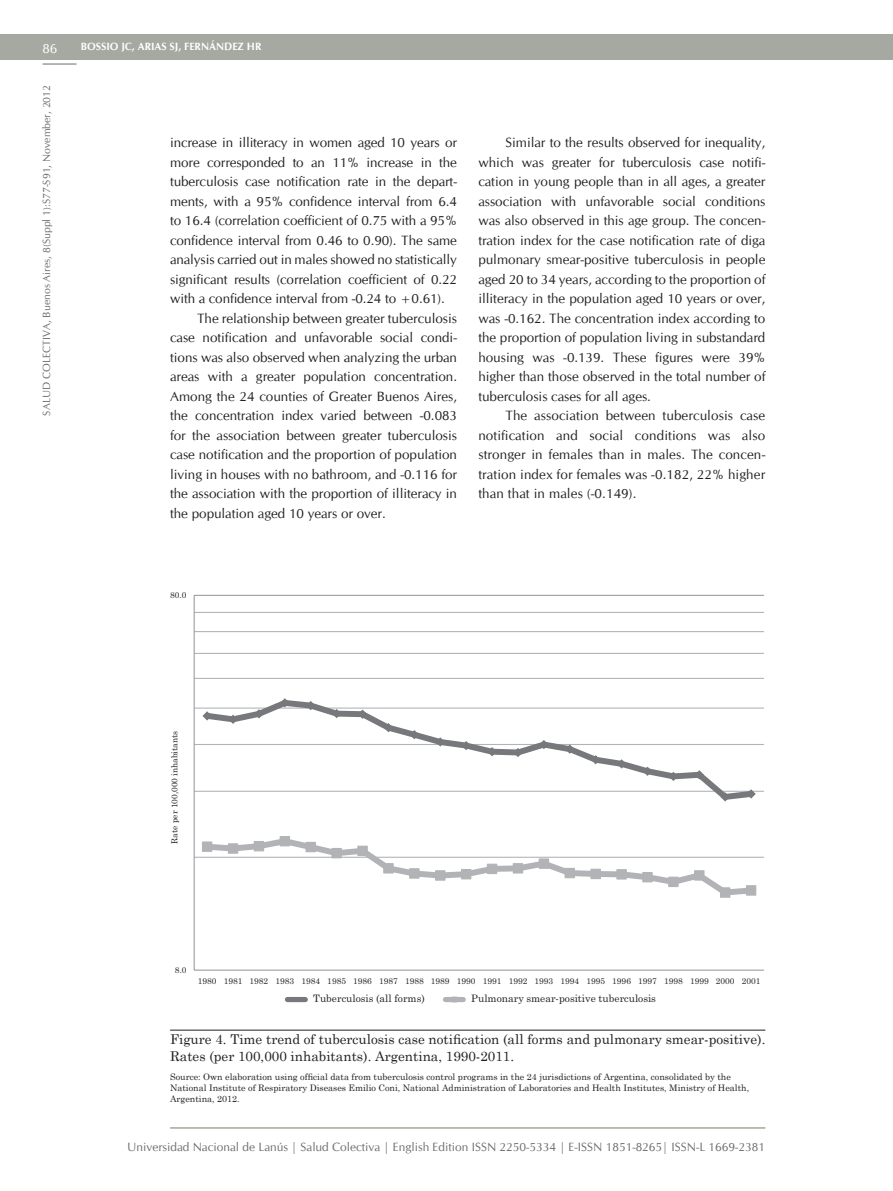
<style>
.page{position:relative;width:893px;height:1191px;background:#fff}
.page>*{position:absolute;margin:0;border:0;box-sizing:border-box;transform-origin:0 0}
.t1{font:13.5px/19.5px "CG Omega";color:#231f20;text-align:justify}
.t2{font:13.5px/16.2px "Century Schoolbook";color:#231f20}
.t3{font:13.5px "CG Omega";color:#fff}
.t4{font:12px "CG Omega";color:#6c6d70}
.t5{font:10.5px "CG Omega";color:#6c6d70}
.t6{font:700 10.5px "CG Omega";color:#fff}
.t7{font:10.2px "Century Schoolbook";color:#231f20}
.t8{font:9px/10.8px "Century Schoolbook";color:#231f20}
.t9{font:8.4px "Century Schoolbook";letter-spacing:.005em;color:#231f20}
</style>
<div class="page">
<div style="left:0;top:34px;width:893px;height:26px;background:#a6a9a1"></div>
<hr style="left:43px;top:64px;width:34px;height:1px;background:#6c6d70">
<hr style="left:170px;top:1127px;width:595px;height:1px;background:#a6a698">
<hr style="left:170px;top:1029px;width:595px;height:1px;background:#231f20">
<hr style="left:194px;top:856px;width:570px;height:1px;background:#b2b3b7">
<hr style="left:194px;top:790px;width:570px;height:2px;background:#b2b3b7">
<hr style="left:194px;top:744px;width:570px;height:1px;background:#b2b3b7">
<hr style="left:194px;top:707px;width:570px;height:1px;background:#b2b3b7">
<hr style="left:194px;top:678px;width:570px;height:1px;background:#b2b3b7">
<hr style="left:194px;top:653px;width:570px;height:1px;background:#b2b3b7">
<hr style="left:194px;top:631px;width:570px;height:1px;background:#b2b3b7">
<hr style="left:194px;top:612px;width:570px;height:1px;background:#b2b3b7">
<hr style="left:194px;top:595px;width:570px;height:1px;background:#989a9d">
<hr style="left:194px;top:595px;width:1px;height:375px;background:#989a9d">
<hr style="left:194px;top:969px;width:570px;height:1px;background:#989a9d">
<svg style="left:200px;top:700px;width:558px;height:102px"></svg>
<svg style="left:202px;top:711px;width:10px;height:9px"></svg>
<svg style="left:228px;top:714px;width:10px;height:10px"></svg>
<svg style="left:254px;top:709px;width:10px;height:9px"></svg>
<svg style="left:280px;top:698px;width:9px;height:9px"></svg>
<svg style="left:306px;top:701px;width:9px;height:9px"></svg>
<svg style="left:332px;top:709px;width:9px;height:9px"></svg>
<svg style="left:358px;top:709px;width:9px;height:10px"></svg>
<svg style="left:384px;top:723px;width:9px;height:9px"></svg>
<svg style="left:410px;top:730px;width:9px;height:9px"></svg>
<svg style="left:436px;top:737px;width:9px;height:9px"></svg>
<svg style="left:461px;top:741px;width:10px;height:9px"></svg>
<svg style="left:487px;top:747px;width:10px;height:9px"></svg>
<svg style="left:513px;top:748px;width:10px;height:9px"></svg>
<svg style="left:539px;top:740px;width:9px;height:9px"></svg>
<svg style="left:565px;top:744px;width:9px;height:10px"></svg>
<svg style="left:591px;top:755px;width:9px;height:9px"></svg>
<svg style="left:617px;top:759px;width:9px;height:9px"></svg>
<svg style="left:643px;top:766px;width:9px;height:10px"></svg>
<svg style="left:669px;top:771px;width:9px;height:10px"></svg>
<svg style="left:695px;top:770px;width:9px;height:9px"></svg>
<svg style="left:720px;top:792px;width:10px;height:9px"></svg>
<svg style="left:746px;top:789px;width:10px;height:9px"></svg>
<svg style="left:201px;top:836px;width:556px;height:62px"></svg>
<div style="left:202px;top:841px;width:10px;height:11px;background:#b2b3b7;border:1px solid #b2b3b7"></div>
<div style="left:228px;top:843px;width:10px;height:10px;background:#b2b3b7;border:1px solid #b2b3b7"></div>
<div style="left:254px;top:841px;width:10px;height:10px;background:#b2b3b7"></div>
<div style="left:280px;top:836px;width:10px;height:10px;background:#b2b3b7"></div>
<div style="left:306px;top:842px;width:10px;height:10px;background:#b2b3b7"></div>
<div style="left:331px;top:848px;width:11px;height:10px;background:#b2b3b7"></div>
<div style="left:357px;top:845px;width:11px;height:11px;background:#b2b3b7;border:1px solid #b2b3b7"></div>
<div style="left:383px;top:863px;width:11px;height:10px;background:#b2b3b7;border:1px solid #b2b3b7"></div>
<div style="left:409px;top:868px;width:11px;height:10px;background:#b2b3b7;border:1px solid #b2b3b7"></div>
<div style="left:435px;top:870px;width:10px;height:10px;background:#b2b3b7;border:1px solid #b2b3b7"></div>
<div style="left:461px;top:869px;width:10px;height:10px;background:#b2b3b7"></div>
<div style="left:487px;top:863px;width:10px;height:11px;background:#b2b3b7;border:1px solid #b2b3b7"></div>
<div style="left:513px;top:863px;width:10px;height:10px;background:#b2b3b7"></div>
<div style="left:539px;top:858px;width:10px;height:11px;background:#b2b3b7;border:1px solid #b2b3b7"></div>
<div style="left:565px;top:868px;width:10px;height:10px;background:#b2b3b7"></div>
<div style="left:590px;top:868px;width:11px;height:11px;background:#b2b3b7;border:1px solid #b2b3b7"></div>
<div style="left:616px;top:869px;width:11px;height:10px;background:#b2b3b7"></div>
<div style="left:642px;top:872px;width:11px;height:10px;background:#b2b3b7;border:1px solid #b2b3b7"></div>
<div style="left:668px;top:876px;width:11px;height:11px;background:#b2b3b7;border:1px solid #b2b3b7"></div>
<div style="left:694px;top:870px;width:10px;height:10px;background:#b2b3b7;border:1px solid #b2b3b7"></div>
<div style="left:720px;top:887px;width:10px;height:10px;background:#b2b3b7;border:1px solid #b2b3b7"></div>
<div style="left:746px;top:885px;width:10px;height:10px;background:#b2b3b7;border:1px solid #b2b3b7"></div>
<div style="left:287px;top:997px;width:18px;height:5px;background:#76787b"></div>
<div style="left:445px;top:997px;width:18px;height:5px;background:#b2b3b7"></div>
<p class="t3" style="left:43px;top:40px;width:16px">86</p>
<p class="t6" style="left:81px;top:40px;width:182px">BOSSIO JC, ARIAS SJ, FERNÁNDEZ HR</p>
<p class="t5" style="left:40px;top:416px;width:332px;rotate:-90deg">SALUD COLECTIVA, Buenos Aires, 8(Suppl 1):S77-S91, November, 2012</p>
<p class="t1" style="left:170px;top:133px;width:288px">increase in illiteracy in women aged 10 years or</p>
<p class="t1" style="left:170px;top:152px;width:288px">more corresponded to an 11% increase in the</p>
<p class="t1" style="left:170px;top:172px;width:288px">tuberculosis case notification rate in the depart-</p>
<p class="t1" style="left:170px;top:191px;width:288px">ments, with a 95% confidence interval from 6.4</p>
<p class="t1" style="left:170px;top:211px;width:288px">to 16.4 (correlation coefficient of 0.75 with a 95%</p>
<p class="t1" style="left:170px;top:230px;width:288px">confidence interval from 0.46 to 0.90). The same</p>
<p class="t1" style="left:170px;top:250px;width:288px">analysis carried out in males showed no statistically</p>
<p class="t1" style="left:170px;top:269px;width:288px">significant results (correlation coefficient of 0.22</p>
<p class="t1" style="left:170px;top:289px;width:276px">with a confidence interval from -0.24 to +0.61).</p>
<p class="t1" style="left:197px;top:308px;width:261px">The relationship between greater tuberculosis</p>
<p class="t1" style="left:170px;top:328px;width:288px">case notification and unfavorable social condi-</p>
<p class="t1" style="left:170px;top:347px;width:288px">tions was also observed when analyzing the urban</p>
<p class="t1" style="left:170px;top:367px;width:288px">areas with a greater population concentration.</p>
<p class="t1" style="left:170px;top:386px;width:288px">Among the 24 counties of Greater Buenos Aires,</p>
<p class="t1" style="left:170px;top:406px;width:288px">the concentration index varied between -0.083</p>
<p class="t1" style="left:170px;top:425px;width:288px">for the association between greater tuberculosis</p>
<p class="t1" style="left:170px;top:445px;width:288px">case notification and the proportion of population</p>
<p class="t1" style="left:170px;top:464px;width:288px">living in houses with no bathroom, and -0.116 for</p>
<p class="t1" style="left:170px;top:484px;width:288px">the association with the proportion of illiteracy in</p>
<p class="t1" style="left:170px;top:503px;width:217px">the population aged 10 years or over.</p>
<p class="t1" style="left:478px;top:133px;width:289px;text-indent:27px">Similar to the results observed for inequality, which was greater for tuberculosis case notifi&shy;cation in young people than in all ages, a greater association with unfavorable social conditions was also observed in this age group. The concen&shy;tration index for the case notification rate of diga pulmonary smear-positive tuberculosis in people aged 20 to 34 years, according to the proportion of illiteracy in the population aged 10 years or over, was -0.162. The concentration index according to the proportion of population living in substandard housing was -0.139. These figures were 39% higher than those observed in the total number of tuberculosis cases for all ages.</p>
<p class="t1" style="left:478px;top:406px;width:288px;text-indent:27px">The association between tuberculosis case notification and social conditions was also stronger in females than in males. The concen&shy;tration index for females was -0.182, 22% higher than that in males (-0.149).</p>
<p class="t9" style="left:170px;top:588px;width:18px">80.0</p>
<p class="t9" style="left:168px;top:843px;width:114px;rotate:-90deg">Rate per 100,000 inhabitants</p>
<p class="t9" style="left:175px;top:963px;width:13px">8.0</p>
<p class="t9" style="left:198px;top:973px;width:564px">1980 1981 1982 1983 1984 1985 1986 1987 1988 1989 1990 1991 1992 1993 1994 1995 1996 1997 1998 1999 2000 2001</p>
<p class="t7" style="left:313px;top:990px;width:113px">Tuberculosis (all forms)</p>
<p class="t7" style="left:471px;top:990px;width:186px">Pulmonary smear-positive tuberculosis</p>
<p class="t2" style="left:170px;top:1030px;width:597px">Figure 4. Time trend of tuberculosis case notification (all forms and pulmonary smear-positive).<br>Rates (per 100,000 inhabitants). Argentina, 1990-2011.</p>
<p class="t8" style="left:170px;top:1070px;width:581px">Source: Own elaboration using official data from tuberculosis control programs in the 24 jurisdictions of Argentina, consolidated by the<br>National Institute of Respiratory Diseases Emilio Coni, National Administration of Laboratories and Health Institutes, Ministry of Health,<br>Argentina, 2012.</p>
<p class="t4" style="left:127px;top:1139px;width:639px">Universidad Nacional de Lanús | Salud Colectiva | English Edition ISSN 2250-5334 | E-ISSN 1851-8265| ISSN-L 1669-2381</p>
</div>
